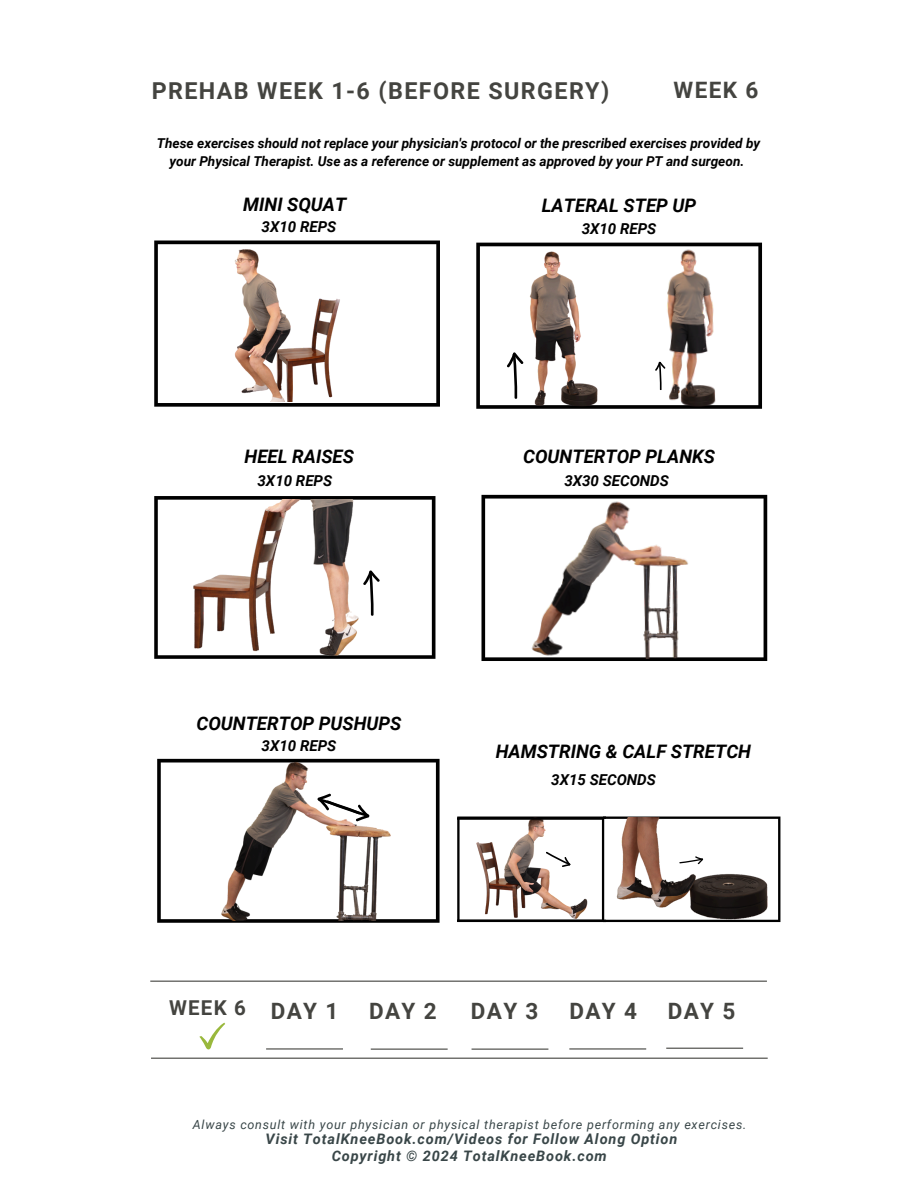
<style>
.page{position:relative;width:918px;height:1188px;background:#fff}
.page>*{position:absolute;margin:0;border:0;box-sizing:border-box;transform-origin:0 0}
.t1{font:700 23.25px "Roboto";letter-spacing:.06em;color:#444440}
.t2{font:700 22.65px "Roboto";color:#444440}
.t3{font:700 22.5px "Roboto";letter-spacing:.06em;color:#444440}
.t4{font:700 20.55px "Roboto";color:#444440}
.t5{font:italic 700 18.6px "Roboto";color:#000}
.t6{font:italic 700 15px "Roboto";color:#000}
.t7{font:italic 700 14.55px "Roboto";letter-spacing:.06em;color:#394648}
.t8{font:italic 700 13.65px/18.1px "Roboto";color:#000;text-align:center}
.t9{font:italic 12.6px "Roboto";letter-spacing:.06em;color:#394648}
</style>
<div class="page">
<hr style="left:151px;top:1058px;width:617px;height:1px;background:#444440">
<hr style="left:150px;top:981px;width:617px;height:1px;background:#444440">
<hr style="left:266px;top:1048px;width:77px;height:2px;background:#444440">
<hr style="left:371px;top:1049px;width:77px;height:1px;background:#444440">
<hr style="left:569px;top:1048px;width:77px;height:2px;background:#444440">
<svg style="left:199px;top:1023px;width:26px;height:26px"></svg>
<hr style="left:472px;top:1049px;width:76px;height:1px;background:#444440">
<hr style="left:666px;top:1048px;width:77px;height:1px;background:#444440">
<svg style="left:457px;top:817px;width:323px;height:105px"></svg>
<svg style="left:157px;top:759px;width:283px;height:164px"></svg>
<img style="left:206px;top:761px;width:186px;height:160px">
<svg style="left:314px;top:789px;width:59px;height:37px"></svg>
<svg style="left:154px;top:241px;width:286px;height:166px"></svg>
<img style="left:194px;top:245px;width:204px;height:157px">
<svg style="left:476px;top:243px;width:286px;height:166px"></svg>
<img style="left:501px;top:246px;width:122px;height:162px">
<img style="left:654px;top:245px;width:108px;height:164px">
<svg style="left:506px;top:352px;width:18px;height:47px"></svg>
<svg style="left:655px;top:361px;width:11px;height:30px"></svg>
<svg style="left:154px;top:496px;width:281px;height:163px"></svg>
<img style="left:180px;top:499px;width:235px;height:160px">
<svg style="left:362px;top:570px;width:19px;height:46px"></svg>
<img style="left:485px;top:496px;width:283px;height:165px">
<h2 class="t1" style="left:152px;top:78px;width:459px">PREHAB WEEK 1-6 (BEFORE SURGERY)</h2>
<h3 class="t2" style="left:674px;top:77px;width:86px">WEEK 6</h3>
<p class="t8" style="left:157px;top:134px;width:605px">These exercises should not replace your physician's protocol or the prescribed exercises provided by your Physical Therapist. Use as a reference or supplement as approved by your PT and surgeon.</p>
<p class="t5" style="left:243px;top:194px;width:105px">MINI SQUAT</p>
<p class="t6" style="left:262px;top:218px;width:76px">3X10 REPS</p>
<h3 class="t5" style="left:245px;top:446px;width:111px">HEEL RAISES</h3>
<p class="t6" style="left:258px;top:472px;width:76px">3X10 REPS</p>
<p class="t5" style="left:196px;top:712px;width:206px">COUNTERTOP PUSHUPS</p>
<h2 class="t6" style="left:262px;top:738px;width:76px">3X10 REPS</h2>
<p class="t5" style="left:542px;top:195px;width:156px">LATERAL STEP UP</p>
<p class="t6" style="left:582px;top:221px;width:76px">3X10 REPS</p>
<p class="t5" style="left:523px;top:446px;width:193px">COUNTERTOP PLANKS</p>
<p class="t6" style="left:564px;top:472px;width:106px">3X30 SECONDS</p>
<h1 class="t5" style="left:496px;top:741px;width:257px">HAMSTRING &amp; CALF STRETCH</h1>
<p class="t6" style="left:551px;top:771px;width:106px">3X15 SECONDS</p>
<h1 class="t4" style="left:169px;top:996px;width:78px">WEEK 6</h1>
<h4 class="t3" style="left:271px;top:998px;width:69px">DAY 1</h4>
<h2 class="t3" style="left:369px;top:998px;width:69px">DAY 2</h2>
<h3 class="t3" style="left:471px;top:998px;width:69px">DAY 3</h3>
<p class="t3" style="left:569px;top:998px;width:69px">DAY 4</p>
<p class="t3" style="left:668px;top:998px;width:69px">DAY 5</p>
<h2 class="t9" style="left:193px;top:1117px;width:555px">Always consult with your physician or physical therapist before performing any exercises.</h2>
<h3 class="t7" style="left:266px;top:1131px;width:413px">Visit TotalKneeBook.com/Videos for Follow Along Option</h3>
<p class="t7" style="left:332px;top:1148px;width:277px">Copyright © 2024 TotalKneeBook.com</p>
</div>
